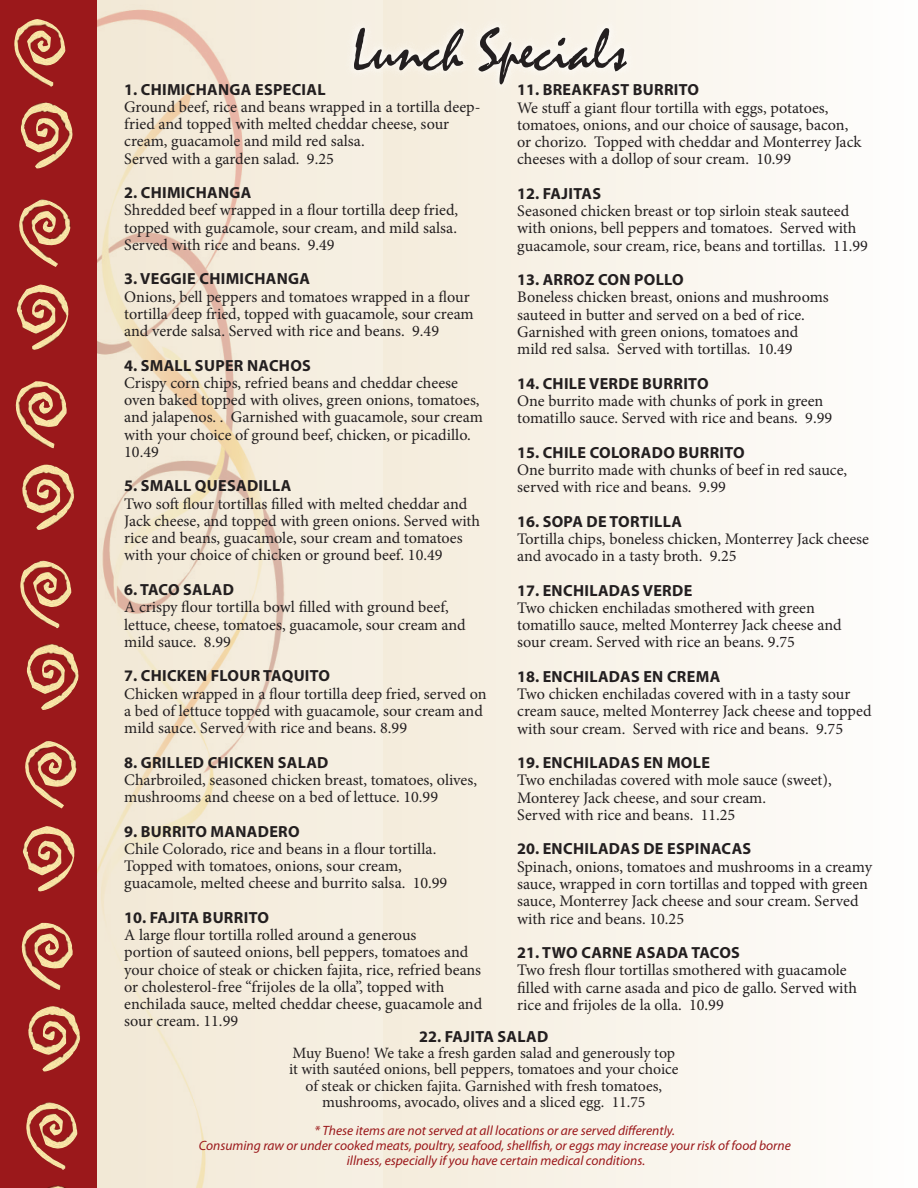
<style>
.page{position:relative;width:918px;height:1188px;background:#fff}
.page>*{position:absolute;margin:0;border:0;box-sizing:border-box;transform-origin:0 0}
.t1{font:60px "Mistral";color:#231f20}
.t2{font:16.2px/17.2px "Minion Pro";color:#231f20}
.t3{font:700 16.2px "Myriad Pro";letter-spacing:.02em;color:#231f20}
.t4{font:15.75px/16.5px "Minion Pro";letter-spacing:-.005em;color:#231f20;text-align:center}
.t5{font:italic 13.5px/15px "Myriad Pro";color:#9b181b;text-align:center}
</style>
<div class="page">
<svg style="left:382px;top:0;width:394px;height:1188px;fill:#f8f3e8"></svg>
<img style="left:96px;top:0;width:286px;height:1188px">
<div style="left:0;top:0;width:96px;height:1188px;background:#9b181b"></div>
<img style="left:15px;top:285px;width:59px;height:343px">
<img style="left:21px;top:826px;width:59px;height:344px">
<div style="left:344px;top:17px;width:293px;height:77px;background:#f8f2e8"></div>
<h1 class="t1" style="left:352px;top:14px;width:276px">Lunch Specials</h1>
<p class="t3" style="left:124px;top:79px;width:203px">1. CHIMICHANGA ESPECIAL</p>
<p class="t2" style="left:124px;top:98px;width:358px">Ground beef, rice and beans wrapped in a tortilla deep&shy;fried and topped with melted cheddar cheese, sour cream, guacamole and mild red salsa.<br>Served with a garden salad. 9.25</p>
<p class="t3" style="left:124px;top:182px;width:129px">2. CHIMICHANGA</p>
<p class="t2" style="left:124px;top:202px;width:335px;text-align:justify">Shredded beef wrapped in a flour tortilla deep fried, topped with guacamole, sour cream, and mild salsa.<br>Served with rice and beans. 9.49</p>
<p class="t3" style="left:124px;top:268px;width:187px">3. VEGGIE CHIMICHANGA</p>
<p class="t2" style="left:124px;top:288px;width:351px">Onions, bell peppers and tomatoes wrapped in a flour tortilla deep fried, topped with guacamole, sour cream and verde salsa. Served with rice and beans. 9.49</p>
<p class="t3" style="left:124px;top:355px;width:188px">4. SMALL SUPER NACHOS</p>
<p class="t2" style="left:124px;top:374px;width:360px">Crispy corn chips, refried beans and cheddar cheese oven baked topped with olives, green onions, tomatoes, and jalapenos. . Garnished with guacamole, sour cream with your choice of ground beef, chicken, or picadillo.<br>10.49</p>
<p class="t3" style="left:124px;top:475px;width:169px">5. SMALL QUESADILLA</p>
<p class="t2" style="left:124px;top:495px;width:358px">Two soft flour tortillas filled with melted cheddar and Jack cheese, and topped with green onions. Served with rice and beans, guacamole, sour cream and tomatoes with your choice of chicken or ground beef. 10.49</p>
<p class="t3" style="left:124px;top:579px;width:111px">6. TACO SALAD</p>
<p class="t2" style="left:124px;top:599px;width:343px">A crispy flour tortilla bowl filled with ground beef, lettuce, cheese, tomatoes, guacamole, sour cream and mild sauce. 8.99</p>
<p class="t3" style="left:124px;top:665px;width:207px">7. CHICKEN FLOUR TAQUITO</p>
<p class="t2" style="left:124px;top:685px;width:364px">Chicken wrapped in a flour tortilla deep fried, served on a bed of lettuce topped with guacamole, sour cream and mild sauce. Served with rice and beans. 8.99</p>
<p class="t3" style="left:124px;top:752px;width:206px">8. GRILLED CHICKEN SALAD</p>
<p class="t2" style="left:124px;top:771px;width:354px">Charbroiled, seasoned chicken breast, tomatoes, olives, mushrooms and cheese on a bed of lettuce. 10.99</p>
<p class="t3" style="left:124px;top:821px;width:177px">9. BURRITO MANADERO</p>
<p class="t2" style="left:124px;top:840px;width:325px">Chile Colorado, rice and beans in a flour tortilla.<br>Topped with tomatoes, onions, sour cream, guacamole, melted cheese and burrito salsa. 10.99</p>
<p class="t3" style="left:124px;top:907px;width:146px">10. FAJITA BURRITO</p>
<p class="t2" style="left:124px;top:926px;width:360px">A large flour tortilla rolled around a generous<br>portion of sauteed onions, bell peppers, tomatoes and your choice of steak or chicken fajita, rice, refried beans or cholesterol-free “frijoles de la olla”, topped with enchilada sauce, melted cheddar cheese, guacamole and sour cream. 11.99</p>
<p class="t3" style="left:517px;top:79px;width:183px">11. BREAKFAST BURRITO</p>
<p class="t2" style="left:517px;top:99px;width:346px">We stuff a giant flour tortilla with eggs, potatoes, tomatoes, onions, and our choice of sausage, bacon, or chorizo. Topped with cheddar and Monterrey Jack cheeses with a dollop of sour cream. 10.99</p>
<p class="t3" style="left:517px;top:183px;width:85px">12. FAJITAS</p>
<p class="t2" style="left:517px;top:202px;width:352px">Seasoned chicken breast or top sirloin steak sauteed with onions, bell peppers and tomatoes. Served with guacamole, sour cream, rice, beans and tortillas. 11.99</p>
<p class="t3" style="left:517px;top:269px;width:168px">13. ARROZ CON POLLO</p>
<p class="t2" style="left:517px;top:289px;width:313px">Boneless chicken breast, onions and mushrooms sauteed in butter and served on a bed of rice.<br>Garnished with green onions, tomatoes and mild red salsa. Served with tortillas. 10.49</p>
<p class="t3" style="left:517px;top:373px;width:193px">14. CHILE VERDE BURRITO</p>
<p class="t2" style="left:517px;top:392px;width:317px">One burrito made with chunks of pork in green tomatillo sauce. Served with rice and beans. 9.99</p>
<p class="t3" style="left:517px;top:442px;width:229px">15. CHILE COLORADO BURRITO</p>
<p class="t2" style="left:517px;top:461px;width:332px">One burrito made with chunks of beef in red sauce, served with rice and beans. 9.99</p>
<p class="t3" style="left:517px;top:511px;width:166px">16. SOPA DE TORTILLA</p>
<p class="t2" style="left:517px;top:530px;width:353px">Tortilla chips, boneless chicken, Monterrey Jack cheese and avocado in a tasty broth. 9.25</p>
<p class="t3" style="left:517px;top:580px;width:177px">17. ENCHILADAS VERDE</p>
<p class="t2" style="left:517px;top:599px;width:326px">Two chicken enchiladas smothered with green tomatillo sauce, melted Monterrey Jack cheese and sour cream. Served with rice an beans. 9.75</p>
<p class="t3" style="left:517px;top:666px;width:205px">18. ENCHILADAS EN CREMA</p>
<p class="t2" style="left:517px;top:685px;width:356px">Two chicken enchiladas covered with in a tasty sour cream sauce, melted Monterrey Jack cheese and topped with sour cream. Served with rice and beans. 9.75</p>
<p class="t3" style="left:517px;top:752px;width:194px">19. ENCHILADAS EN MOLE</p>
<p class="t2" style="left:517px;top:772px;width:316px">Two enchiladas covered with mole sauce (sweet),<br>Monterey Jack cheese, and sour cream.<br>Served with rice and beans. 11.25</p>
<p class="t3" style="left:517px;top:838px;width:236px">20. ENCHILADAS DE ESPINACAS</p>
<p class="t2" style="left:517px;top:858px;width:356px">Spinach, onions, tomatoes and mushrooms in a creamy sauce, wrapped in corn tortillas and topped with green sauce, Monterrey Jack cheese and sour cream. Served with rice and beans. 10.25</p>
<p class="t3" style="left:517px;top:942px;width:224px">21. TWO CARNE ASADA TACOS</p>
<p class="t2" style="left:517px;top:962px;width:341px">Two fresh flour tortillas smothered with guacamole filled with carne asada and pico de gallo. Served with rice and frijoles de la olla. 10.99</p>
<p class="t3" style="left:419px;top:1026px;width:131px">22. FAJITA SALAD</p>
<p class="t4" style="left:289px;top:1045px;width:391px">Muy Bueno! We take a fresh garden salad and generously top it with sautéed onions, bell peppers, tomatoes and your choice of steak or chicken fajita. Garnished with fresh tomatoes, mushrooms, avocado, olives and a sliced egg. 11.75</p>
<p class="t5" style="left:199px;top:1123px;width:594px">* These items are not served at all locations or are served differently.<br>Consuming raw or under cooked meats, poultry, seafood, shellfish, or eggs may increase your risk of food borne illness, especially if you have certain medical conditions.</p>
</div>
